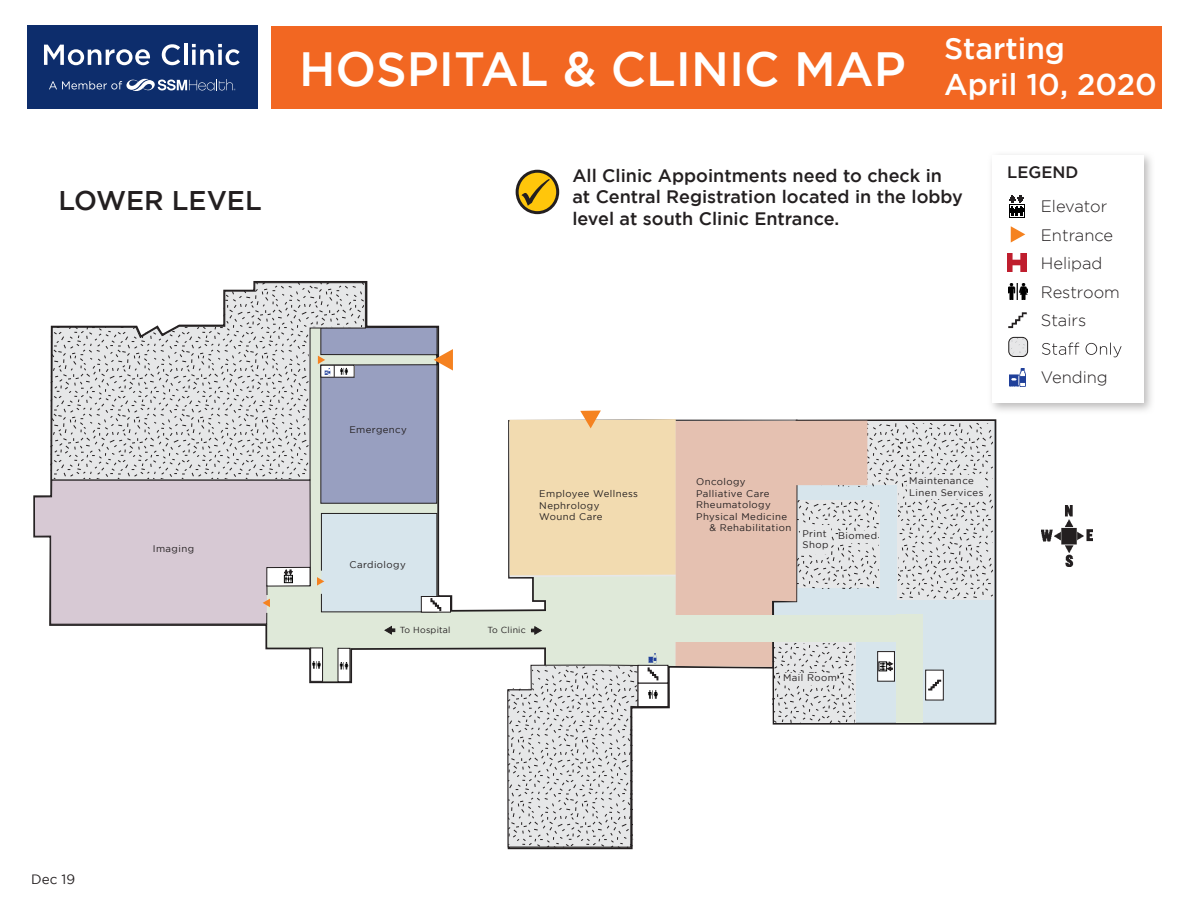
<style>
.page{position:relative;width:1188px;height:918px;background:#fff}
.page>*{position:absolute;margin:0;border:0;box-sizing:border-box;transform-origin:0 0}
.t1{font:500 48px "Gotham";color:#fff}
.t2{font:500 30px/36px "Gotham";color:#fff}
.t3{font:500 27px "Gotham";color:#231f20}
.t4{font:500 18px/21.6px "Gotham";color:#231f20}
.t5{font:300 16.5px/28.5px "Gotham";color:#231f20}
.t6{font:500 16.5px "Gotham";color:#231f20}
.t7{font:13.5px "Gotham";color:#231f20}
.t8{font:9.6px/11.6px "Gotham";letter-spacing:.045em;color:#231f20}
.t9{font:8.7px "Gotham";letter-spacing:.025em;color:#231f20}
</style>
<div class="page">
<svg style="left:991px;top:154px;width:161px;height:257px"></svg>
<div style="left:992px;top:156px;width:152px;height:247px;background:#fff"></div>
<img style="left:1041px;top:506px;width:52px;height:61px">
<svg style="left:1042px;top:343px;width:80px;height:14px"></svg>
<svg style="left:1011px;top:226px;width:14px;height:17px"></svg>
<img style="left:1009px;top:195px;width:16px;height:23px">
<img style="left:1008px;top:312px;width:19px;height:17px">
<img style="left:1009px;top:368px;width:16px;height:18px">
<img style="left:1009px;top:337px;width:19px;height:20px">
<div style="left:1009px;top:337px;width:19px;height:20px;border:1px solid #231f20;border-radius:5px"></div>
<img style="left:1009px;top:284px;width:19px;height:16px">
<svg style="left:507px;top:419px;width:264px;height:431px"></svg>
<div style="left:549px;top:575px;width:127px;height:92px;background:#dfe9d9"></div>
<svg style="left:771px;top:419px;width:226px;height:306px;background:#cad6dc"></svg>
<div style="left:798px;top:500px;width:82px;height:87px;background:#e6e7e8"></div>
<div style="left:898px;top:421px;width:96px;height:178px;background:#e6e7e8"></div>
<div style="left:638px;top:683px;width:30px;height:24px;background:#fff"></div>
<div style="left:638px;top:683px;width:30px;height:24px;border:1px solid #231f20"></div>
<div style="left:638px;top:665px;width:30px;height:18px;background:#fff"></div>
<svg style="left:647px;top:653px;width:12px;height:28px"></svg>
<svg style="left:648px;top:690px;width:10px;height:9px"></svg>
<svg style="left:33px;top:281px;width:516px;height:403px"></svg>
<div style="left:338px;top:648px;width:12px;height:34px;background:#fff"></div>
<svg style="left:340px;top:662px;width:8px;height:8px"></svg>
<div style="left:421px;top:596px;width:30px;height:16px;background:#fff"></div>
<div style="left:421px;top:596px;width:30px;height:16px;border:1px solid #231f20"></div>
<div style="left:310px;top:648px;width:13px;height:34px;background:#fff;border:1px solid #231f20"></div>
<svg style="left:312px;top:661px;width:9px;height:8px"></svg>
<svg style="left:34px;top:480px;width:277px;height:145px;background:#d5c9d1"></svg>
<div style="left:284px;top:575px;width:9px;height:8px;border:1px solid #010101"></div>
<svg style="left:317px;top:513px;width:125px;height:99px;background:#d1dde2"></svg>
<svg style="left:50px;top:282px;width:314px;height:197px;background:#dadbdc"></svg>
<svg style="left:318px;top:327px;width:135px;height:177px;background:#9fa4bc"></svg>
<svg style="left:531px;top:625px;width:12px;height:11px"></svg>
<svg style="left:383px;top:625px;width:13px;height:10px"></svg>
<svg style="left:507px;top:665px;width:131px;height:183px;background:#d5d6d6"></svg>
<div style="left:546px;top:608px;width:23px;height:55px;background:#dfe9d9"></div>
<div style="left:896px;top:614px;width:27px;height:109px;background:#dfe9d9"></div>
<div style="left:878px;top:652px;width:16px;height:29px;background:#fff"></div>
<div style="left:877px;top:651px;width:18px;height:30px;border:1px solid #231f20"></div>
<svg style="left:880px;top:661px;width:14px;height:11px"></svg>
<div style="left:878px;top:661px;width:9px;height:10px;border:1px solid #010101"></div>
<div style="left:926px;top:670px;width:17px;height:30px;background:#fff"></div>
<div style="left:925px;top:670px;width:19px;height:30px;border:1px solid #231f20"></div>
<svg style="left:928px;top:679px;width:14px;height:12px"></svg>
<div style="left:509px;top:411px;width:167px;height:164px;background:#f2dbb0"></div>
<svg style="left:867px;top:501px;width:11px;height:87px"></svg>
<svg style="left:898px;top:424px;width:94px;height:174px"></svg>
<svg style="left:867px;top:424px;width:35px;height:63px;background:#d7d8d9"></svg>
<svg style="left:773px;top:667px;width:82px;height:57px;background:#d2d2d3"></svg>
<div style="left:838px;top:531px;width:40px;height:12px;background:#e6e7e8"></div>
<div style="left:783px;top:673px;width:53px;height:11px;background:#e6e7e8"></div>
<div style="left:907px;top:475px;width:77px;height:24px;background:#e6e7e8"></div>
<svg style="left:676px;top:421px;width:191px;height:246px;background:#e0c8bd"></svg>
<div style="left:672px;top:615px;width:240px;height:27px;background:#dfe9d9"></div>
<img style="left:1007px;top:254px;width:19px;height:18px">
<div style="left:28px;top:26px;width:230px;height:83px;background:#0d2d6c"></div>
<div style="left:271px;top:26px;width:891px;height:83px;background:#f26722"></div>
<svg style="left:44px;top:45px;width:106px;height:20px"></svg>
<svg style="left:162px;top:44px;width:18px;height:21px"></svg>
<hr style="left:184px;top:44px;width:3px;height:21px;background:#fff">
<svg style="left:192px;top:44px;width:48px;height:21px"></svg>
<svg style="left:49px;top:78px;width:186px;height:13px"></svg>
<svg style="left:517px;top:171px;width:41px;height:42px"></svg>
<div style="left:516px;top:170px;width:43px;height:44px;border:3px solid #231f20;border-radius:50%"></div>
<svg style="left:521px;top:179px;width:29px;height:27px"></svg>
<h1 class="t1" style="left:299px;top:42px;width:608px">HOSPITAL &amp; CLINIC MAP</h1>
<h2 class="t2" style="left:944px;top:30px;width:214px">Starting<br>April 10, 2020</h2>
<h3 class="t6" style="left:1007px;top:162px;width:73px">LEGEND</h3>
<h3 class="t4" style="left:572px;top:164px;width:392px">All Clinic Appointments need to check in at Central Registration located in the lobby level at south Clinic Entrance.</h3>
<h3 class="t3" style="left:58px;top:185px;width:205px">LOWER LEVEL</h3>
<h3 class="t5" style="left:1041px;top:192px;width:81px">Elevator<br>Entrance<br>Helipad<br>Restroom<br>Stairs</h3>
<p class="t8" style="left:153px;top:542px;width:43px">Imaging</p>
<h3 class="t7" style="left:31px;top:872px;width:45px">Dec 19</h3>
<p class="t8" style="left:349px;top:424px;width:59px">Emergency</p>
<p class="t8" style="left:350px;top:558px;width:58px">Cardiology</p>
<p class="t8" style="left:539px;top:488px;width:100px">Employee Wellness<br>Nephrology<br>Wound Care</p>
<p class="t9" style="left:400px;top:625px;width:52px">To Hospital</p>
<p class="t9" style="left:487px;top:625px;width:40px">To Clinic</p>
<p class="t8" style="left:696px;top:476px;width:51px">Oncology</p>
<p class="t8" style="left:696px;top:487px;width:75px">Palliative Care</p>
<p class="t8" style="left:696px;top:499px;width:76px">Rheumatology</p>
<p class="t8" style="left:696px;top:510px;width:92px">Physical Medicine</p>
<p class="t8" style="left:709px;top:522px;width:83px">&amp; Rehabilitation</p>
<p class="t8" style="left:804px;top:525px;width:27px">Print<br>Shop</p>
<p class="t8" style="left:802px;top:527px;width:27px">Print<br>Shop</p>
<p class="t8" style="left:839px;top:530px;width:41px">Biomed</p>
<p class="t8" style="left:838px;top:530px;width:41px">Biomed</p>
<p class="t8" style="left:911px;top:473px;width:76px">Maintenance<br>Linen Services</p>
<p class="t8" style="left:909px;top:475px;width:76px">Maintenance<br>Linen Services</p>
<p class="t8" style="left:785px;top:670px;width:55px">Mail Room</p>
<p class="t8" style="left:783px;top:672px;width:55px">Mail Room</p>
<h3 class="t5" style="left:1041px;top:363px;width:68px">Vending</h3>
</div>
